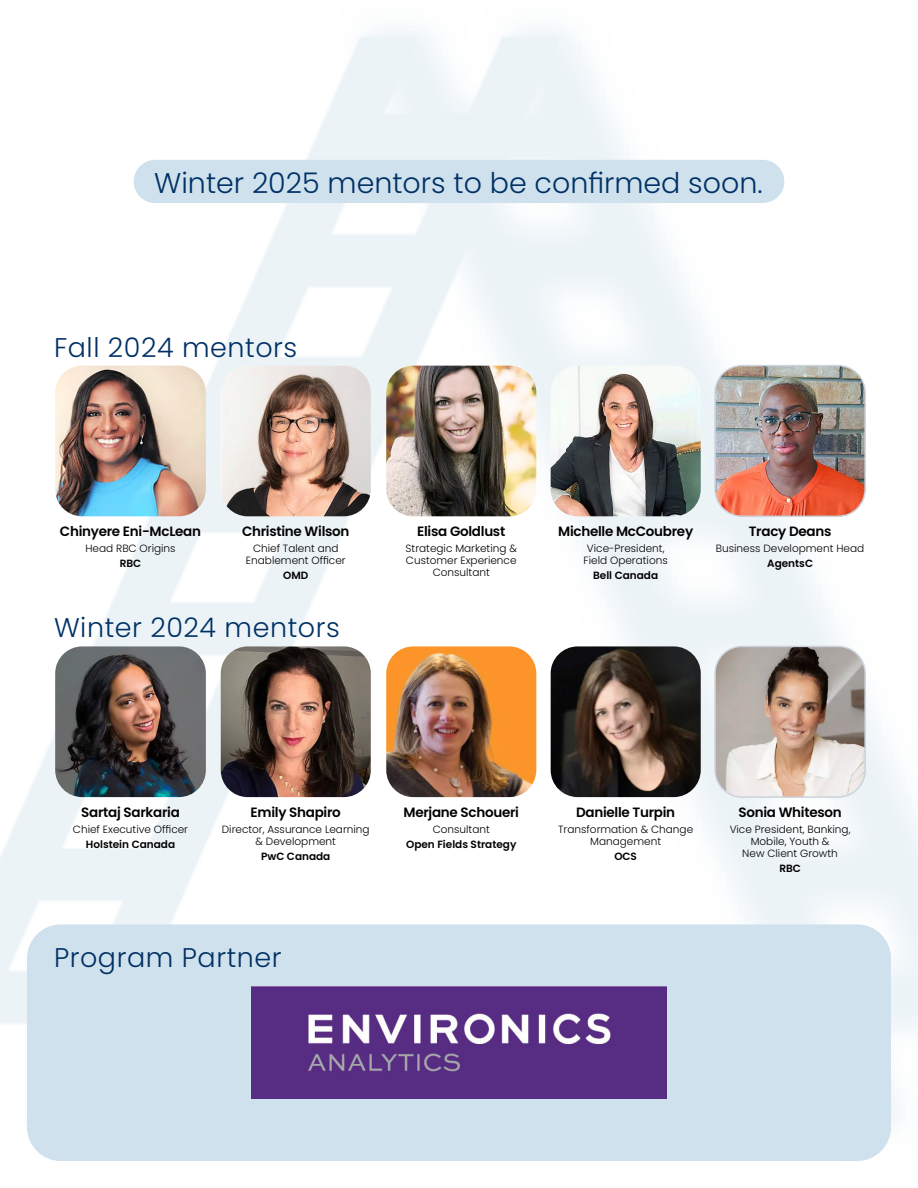
<style>
.page{position:relative;width:918px;height:1188px;background:#fff}
.page>*{position:absolute;margin:0;border:0;box-sizing:border-box;transform-origin:0 0}
.t1{font:300 28.5px "Poppins";color:#003165}
.large_light_sub{font:300 27px "Poppins";letter-spacing:.02em;color:#003165}
.mentor_name{font:600 13.5px "Poppins";letter-spacing:-.02em;color:#000}
.mentor_title{font:300 10.5px/12px "Poppins";color:#000;text-align:center}
.mentor_corporation{font:600 10.5px "Poppins";color:#000}
</style>
<div class="page">
<div style="left:134px;top:160px;width:650px;height:43px;background:#cfe1ec;border-radius:22px"></div>
<div style="left:27px;top:924px;width:864px;height:237px;background:#cfe1ec;border-radius:34px"></div>
<img style="left:252px;top:987px;width:414px;height:112px">
<img style="left:55px;top:646px;width:151px;height:151px">
<img style="left:221px;top:646px;width:150px;height:151px">
<img style="left:386px;top:646px;width:150px;height:151px">
<img style="left:551px;top:646px;width:150px;height:151px">
<img style="left:715px;top:646px;width:150px;height:151px">
<div style="left:714px;top:646px;width:152px;height:152px;border:2px solid #ccd3dd;border-radius:27px"></div>
<img style="left:55px;top:366px;width:151px;height:150px">
<img style="left:221px;top:366px;width:150px;height:150px">
<img style="left:386px;top:366px;width:150px;height:150px">
<img style="left:551px;top:366px;width:150px;height:150px">
<img style="left:715px;top:366px;width:149px;height:150px">
<div style="left:714px;top:365px;width:152px;height:152px;border:2px solid #ccd3dd;border-radius:27px"></div>
<p class="t1" style="left:154px;top:167px;width:610px">Winter 2025 mentors to be confirmed soon.</p>
<p class="large_light_sub" style="left:54px;top:332px;width:245px">Fall 2024 mentors</p>
<p class="mentor_name" style="left:60px;top:523px;width:143px">Chinyere Eni-McLean</p>
<p class="mentor_title" style="left:85px;top:542px;width:92px">Head RBC Origins</p>
<p class="mentor_corporation" style="left:120px;top:557px;width:23px">RBC</p>
<p class="mentor_name" style="left:242px;top:523px;width:109px">Christine Wilson</p>
<p class="mentor_title" style="left:246px;top:542px;width:101px">Chief Talent and<br>Enablement Officer</p>
<p class="mentor_corporation" style="left:283px;top:569px;width:27px">OMD</p>
<p class="large_light_sub" style="left:54px;top:612px;width:287px">Winter 2024 mentors</p>
<p class="mentor_name" style="left:417px;top:523px;width:90px">Elisa Goldlust</p>
<p class="mentor_title" style="left:406px;top:542px;width:113px">Strategic Marketing &amp;<br>Customer Experience<br>Consultant</p>
<p class="mentor_name" style="left:558px;top:523px;width:136px">Michelle McCoubrey</p>
<p class="mentor_title" style="left:584px;top:542px;width:86px">Vice-President,<br>Field Operations</p>
<p class="mentor_corporation" style="left:593px;top:569px;width:67px">Bell Canada</p>
<p class="mentor_name" style="left:749px;top:523px;width:84px">Tracy Deans</p>
<p class="mentor_title" style="left:716px;top:542px;width:150px">Business Development Head</p>
<p class="mentor_corporation" style="left:767px;top:557px;width:47px">AgentsC</p>
<p class="mentor_name" style="left:81px;top:804px;width:100px">Sartaj Sarkaria</p>
<p class="mentor_title" style="left:73px;top:823px;width:117px">Chief Executive Officer</p>
<p class="mentor_corporation" style="left:86px;top:838px;width:91px">Holstein Canada</p>
<p class="mentor_name" style="left:251px;top:804px;width:92px">Emily Shapiro</p>
<p class="mentor_title" style="left:222px;top:823px;width:149px">Director, Assurance Learning &amp; Development</p>
<p class="mentor_corporation" style="left:261px;top:850px;width:71px">PwC Canada</p>
<p class="large_light_sub" style="left:54px;top:942px;width:229px">Program Partner</p>
<p class="mentor_name" style="left:403px;top:804px;width:117px">Merjane Schoueri</p>
<p class="mentor_title" style="left:433px;top:823px;width:59px">Consultant</p>
<p class="mentor_corporation" style="left:406px;top:838px;width:112px">Open Fields Strategy</p>
<p class="mentor_name" style="left:576px;top:804px;width:101px">Danielle Turpin</p>
<p class="mentor_title" style="left:558px;top:823px;width:137px">Transformation &amp; Change<br>Management</p>
<p class="mentor_corporation" style="left:614px;top:850px;width:24px">OCS</p>
<p class="mentor_name" style="left:738px;top:804px;width:105px">Sonia Whiteson</p>
<p class="mentor_title" style="left:730px;top:823px;width:122px">Vice President, Banking,<br>Mobile, Youth &amp;<br>New Client Growth</p>
<p class="mentor_corporation" style="left:779px;top:862px;width:23px">RBC</p>
</div>
